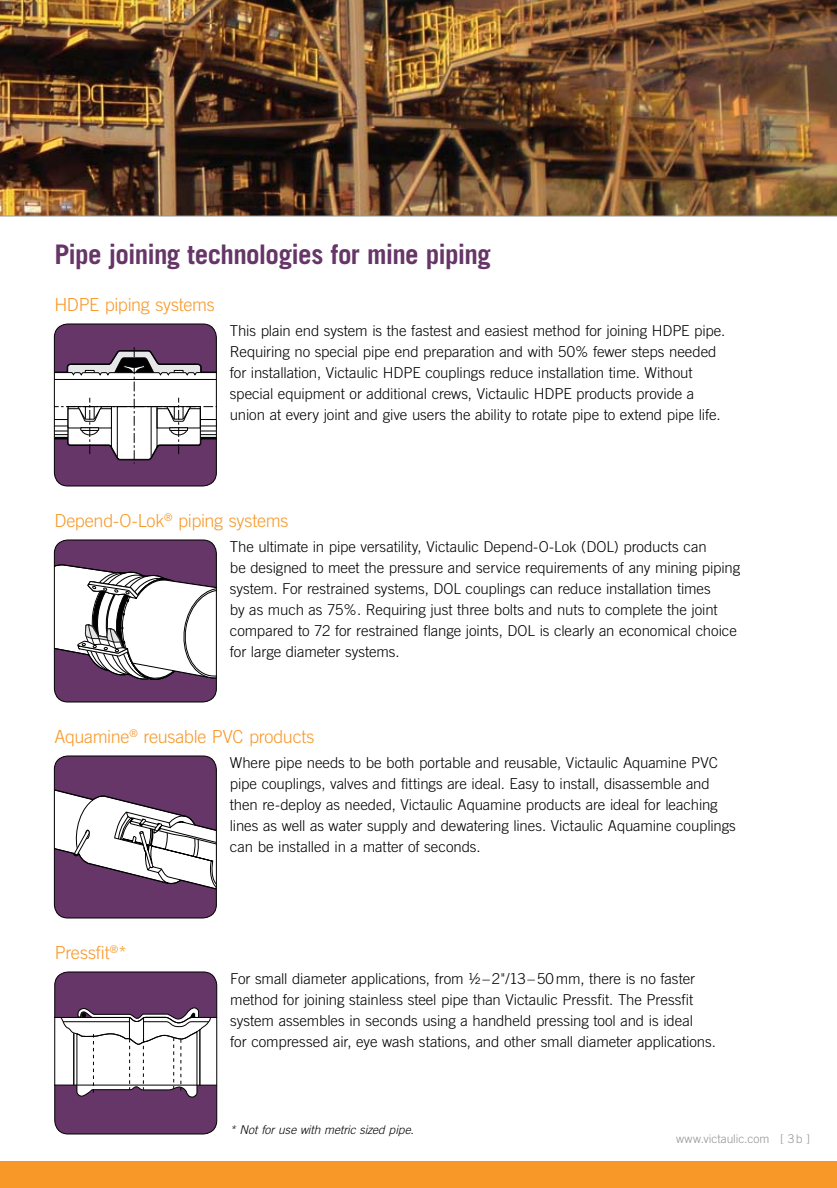
<style>
.page{position:relative;width:837px;height:1188px;background:#fff}
.page>*{position:absolute;margin:0;border:0;box-sizing:border-box;transform-origin:0 0}
.t1{font:700 27px "Trade Gothic";letter-spacing:-.03em;color:#653667}
.t2{font:300 18px "Trade Gothic";letter-spacing:-.015em;color:#f89828}
.t3{font:300 15px/21px "Trade Gothic";letter-spacing:-.005em;color:#000}
.t4{font:italic 300 12px "Trade Gothic LT Std";color:#000}
.t5{font:300 12px "Trade Gothic";color:#939598}
</style>
<div class="page">
<div style="left:0;top:1161px;width:837px;height:27px;background:#f89828"></div>
<img style="left:0;top:0;width:836px;height:216px">
<div style="left:54px;top:324px;width:162px;height:162px;background:#653667;border-radius:14px"></div>
<svg style="left:56px;top:347px;width:159px;height:117px"></svg>
<div style="left:54px;top:324px;width:163px;height:162px;border:1px solid #000;border-radius:14px"></div>
<div style="left:55px;top:972px;width:162px;height:162px;background:#653667;border-radius:14px"></div>
<svg style="left:56px;top:1007px;width:162px;height:91px"></svg>
<hr style="left:73px;top:1033px;width:1px;height:52px;background:#000">
<hr style="left:199px;top:1030px;width:2px;height:55px;background:#000">
<div style="left:54px;top:972px;width:163px;height:162px;border:1px solid #000;border-radius:14px"></div>
<div style="left:54px;top:540px;width:162px;height:162px;background:#653667;border-radius:14px"></div>
<svg style="left:56px;top:564px;width:159px;height:116px"></svg>
<div style="left:54px;top:540px;width:163px;height:162px;border:1px solid #000;border-radius:14px"></div>
<div style="left:54px;top:756px;width:162px;height:162px;background:#653667;border-radius:14px"></div>
<svg style="left:56px;top:789px;width:159px;height:101px"></svg>
<div style="left:54px;top:756px;width:163px;height:162px;border:1px solid #000;border-radius:14px"></div>
<hr style="left:0;top:216px;width:837px;height:1px;background:#939598">
<hr style="left:836px;top:0;width:1px;height:1188px;background:#ec008c">
<h1 class="t1" style="left:54px;top:238px;width:438px">Pipe joining technologies for mine piping</h1>
<p class="t2" style="left:54px;top:294px;width:162px">HDPE piping systems</p>
<p class="t3" style="left:230px;top:320px;width:497px">This plain end system is the fastest and easiest method for joining HDPE pipe.<br>Requiring no special pipe end preparation and with 50% fewer steps needed for installation, Victaulic HDPE couplings reduce installation time. Without special equipment or additional crews, Victaulic HDPE products provide a union at every joint and give users the ability to rotate pipe to extend pipe life.</p>
<p class="t2" style="left:54px;top:510px;width:236px">Depend-O-Lok<sup>®</sup> piping systems</p>
<p class="t3" style="left:230px;top:536px;width:512px">The ultimate in pipe versatility, Victaulic Depend-O-Lok (DOL) products can<br>be designed to meet the pressure and service requirements of any mining piping system. For restrained systems, DOL couplings can reduce installation times<br>by as much as 75%. Requiring just three bolts and nuts to complete the joint compared to 72 for restrained flange joints, DOL is clearly an economical choice for large diameter systems.</p>
<p class="t2" style="left:54px;top:726px;width:262px">Aquamine<sup>®</sup> reusable PVC products</p>
<p class="t2" style="left:55px;top:942px;width:74px">Pressfit<sup>®</sup>*</p>
<p class="t3" style="left:230px;top:752px;width:508px">Where pipe needs to be both portable and reusable, Victaulic Aquamine PVC pipe couplings, valves and fittings are ideal. Easy to install, disassemble and then re-deploy as needed, Victaulic Aquamine products are ideal for leaching lines as well as water supply and dewatering lines. Victaulic Aquamine couplings can be installed in a matter of seconds.</p>
<p class="t3" style="left:230px;top:968px;width:487px">For small diameter applications, from ½–2"/13–50mm, there is no faster method for joining stainless steel pipe than Victaulic Pressfit. The Pressfit system assembles in seconds using a handheld pressing tool and is ideal<br>for compressed air, eye wash stations, and other small diameter applications.</p>
<p class="t4" style="left:230px;top:1123px;width:186px">* Not for use with metric sized pipe.</p>
<p class="t5" style="left:676px;top:1132px;width:135px">www.victaulic.com [ 3b ]</p>
</div>
